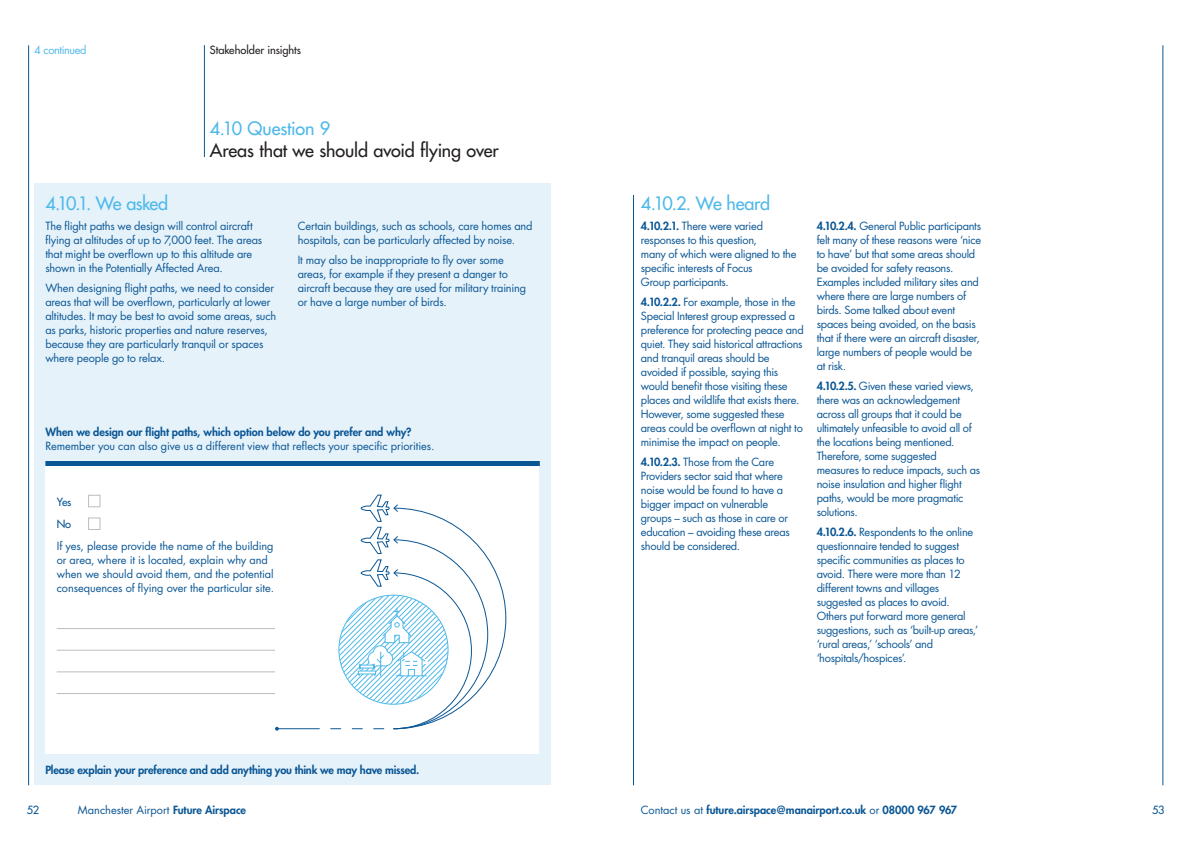
<style>
.page{position:relative;width:1191px;height:842px;background:#fff}
.page>*{position:absolute;margin:0;border:0;box-sizing:border-box;transform-origin:0 0}
.OutQuoteLevel1{font:500 18px/22px "Futura Std";letter-spacing:-.005em;color:#231f20}
.OutQuoteLevel1-2{font:500 18px "Futura Std";letter-spacing:-.035em;color:#4eb9e9}
.Paragraph_Style_1{font:11px/14px "Futura Std";letter-spacing:-.02em;color:#0a5694}
.t1{font:800 11px "Futura Std";letter-spacing:-.01em;color:#0a5694}
.Paragraph_Style_1-2{font:11px "Futura Std";color:#0a5694}
.MainheadLevel1{font:500 11px "Futura Std";letter-spacing:-.005em;color:#231f20}
.Number{font:11px "Futura Std";letter-spacing:-.035em;color:#4eb9e9}
.t2{font:500 11px "Futura Std";letter-spacing:-.025em;color:#0a5694}
.s1{color:#4eb9e9}
.s2{font-weight:800}
.s3{font-weight:400}
</style>
<div class="page">
<hr style="left:28px;top:45px;width:1px;height:740px;background:#0a5694">
<hr style="left:1162px;top:45px;width:1px;height:740px;background:#0a5694">
<div style="left:34px;top:184px;width:516px;height:601px;background:#e5f2fa"></div>
<div style="left:45px;top:461px;width:494px;height:292px;background:#fff"></div>
<hr style="left:57px;top:628px;width:218px;height:1px;background:#bcbdc0">
<hr style="left:57px;top:650px;width:218px;height:1px;background:#bcbdc0">
<hr style="left:57px;top:671px;width:218px;height:1px;background:#bcbdc0">
<hr style="left:57px;top:693px;width:218px;height:1px;background:#bcbdc0">
<div style="left:88px;top:495px;width:12px;height:12px;background:#fff;border:1px solid #bcbdc0"></div>
<div style="left:88px;top:517px;width:12px;height:13px;background:#fff;border:1px solid #bcbdc0"></div>
<div style="left:45px;top:461px;width:495px;height:5px;background:#0a5694"></div>
<hr style="left:277px;top:728px;width:43px;height:1px;background:#0a5694">
<svg style="left:330px;top:494px;width:176px;height:235px"></svg>
<svg style="left:275px;top:727px;width:4px;height:4px"></svg>
<hr style="left:204px;top:45px;width:1px;height:112px;background:#0a5694">
<hr style="left:633px;top:195px;width:1px;height:590px;background:#0a5694">
<p class="Number" style="left:34px;top:43px;width:54px">4 continued</p>
<h1 class="MainheadLevel1" style="left:210px;top:43px;width:93px">Stakeholder insights</h1>
<p class="OutQuoteLevel1" style="left:210px;top:117px;width:290px"><span class="s1">4.10 Question 9<br></span>Areas that we should avoid flying over</p>
<p class="OutQuoteLevel1-2" style="left:45px;top:192px;width:124px">4.10.1. We asked</p>
<p class="OutQuoteLevel1-2" style="left:641px;top:192px;width:131px">4.10.2. We heard</p>
<p class="Paragraph_Style_1" style="left:641px;top:219px;width:157px"><span class="s2">4.10.2.1.</span> There were varied responses to this question,<br>many of which were aligned to the specific interests of Focus<br>Group participants.</p>
<p class="Paragraph_Style_1" style="left:641px;top:295px;width:164px"><span class="s2">4.10.2.2.</span> For example, those in the Special Interest group expressed a preference for protecting peace and quiet. They said historical attractions and tranquil areas should be avoided if possible, saying this would benefit those visiting these places and wildlife that exists there.<br>However, some suggested these areas could be overflown at night to minimise the impact on people.</p>
<p class="Paragraph_Style_1" style="left:641px;top:455px;width:150px"><span class="s2">4.10.2.3.</span> Those from the Care<br>Providers sector said that where noise would be found to have a bigger impact on vulnerable groups – such as those in care or education – avoiding these areas should be considered.</p>
<p class="Paragraph_Style_1" style="left:45px;top:219px;width:218px">The flight paths we design will control aircraft flying at altitudes of up to 7,000 feet. The areas that might be overflown up to this altitude are shown in the Potentially Affected Area.</p>
<p class="Paragraph_Style_1" style="left:45px;top:281px;width:232px">When designing flight paths, we need to consider areas that will be overflown, particularly at lower altitudes. It may be best to avoid some areas, such as parks, historic properties and nature reserves, because they are particularly tranquil or spaces where people go to relax.</p>
<p class="Paragraph_Style_1" style="left:298px;top:219px;width:236px">Certain buildings, such as schools, care homes and hospitals, can be particularly affected by noise.</p>
<p class="Paragraph_Style_1" style="left:298px;top:253px;width:230px">It may also be inappropriate to fly over some areas, for example if they present a danger to aircraft because they are used for military training or have a large number of birds.</p>
<p class="Paragraph_Style_1" style="left:45px;top:425px;width:391px"><span class="s2">When we design our flight paths, which option below do you prefer and why?<br></span>Remember you can also give us a different view that reflects your specific priorities.</p>
<p class="t2" style="left:57px;top:495px;width:16px">Yes</p>
<p class="t2" style="left:57px;top:517px;width:16px">No</p>
<p class="Paragraph_Style_1" style="left:57px;top:539px;width:219px">If yes, please provide the name of the building or area, where it is located, explain why and when we should avoid them, and the potential consequences of flying over the particular site.</p>
<p class="Paragraph_Style_1" style="left:816px;top:219px;width:166px"><span class="s2">4.10.2.4.</span> General Public participants felt many of these reasons were ‘nice to have’ but that some areas should be avoided for safety reasons.<br>Examples included military sites and where there are large numbers of birds. Some talked about event spaces being avoided, on the basis that if there were an aircraft disaster, large numbers of people would be at risk.</p>
<p class="Paragraph_Style_1" style="left:816px;top:379px;width:165px"><span class="s2">4.10.2.5.</span> Given these varied views, there was an acknowledgement across all groups that it could be ultimately unfeasible to avoid all of the locations being mentioned.<br>Therefore, some suggested measures to reduce impacts, such as noise insulation and higher flight paths, would be more pragmatic solutions.</p>
<p class="Paragraph_Style_1" style="left:816px;top:525px;width:163px"><span class="s2">4.10.2.6.</span> Respondents to the online questionnaire tended to suggest specific communities as places to avoid. There were more than 12 different towns and villages suggested as places to avoid.<br>Others put forward more general suggestions, such as ‘built-up areas,’ ‘rural areas,’ ‘schools’ and ‘hospitals/hospices’.</p>
<p class="t1" style="left:45px;top:763px;width:375px">Please explain your preference and add anything you think we may have missed.</p>
<p class="t2" style="left:27px;top:803px;width:14px">52</p>
<p class="Paragraph_Style_1-2" style="left:78px;top:803px;width:170px">Manchester Airport <span class="s2">Future Airspace</span></p>
<p class="t1" style="left:641px;top:803px;width:318px"><span class="s3">Contact us at</span> future.airspace@manairport.co.uk <span class="s3">or</span> 08000 967 967</p>
<p class="t2" style="left:1152px;top:803px;width:14px">53</p>
</div>
